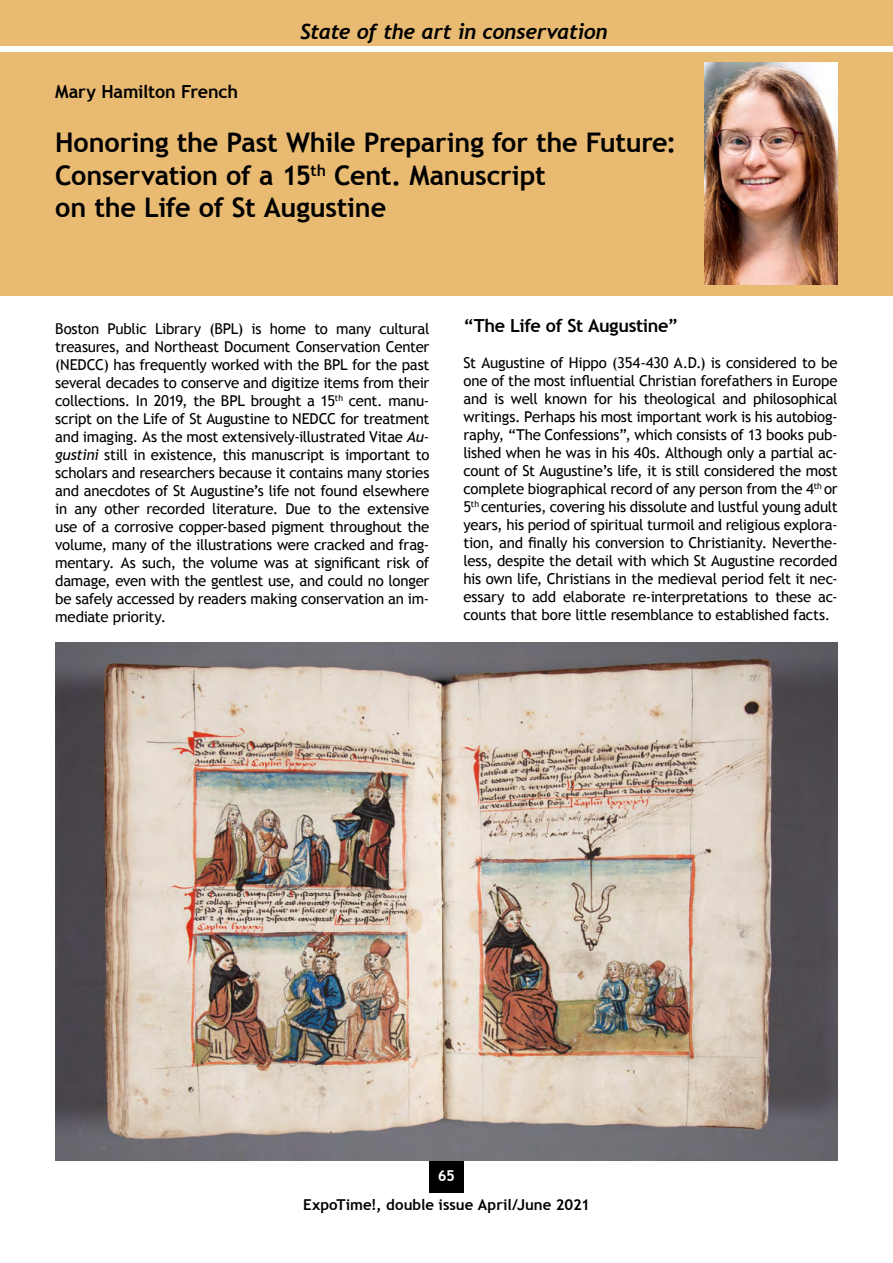
<style>
.page{position:relative;width:893px;height:1263px;background:#fff}
.page>*{position:absolute;margin:0;border:0;box-sizing:border-box;transform-origin:0 0}
.t1{font:700 27px/32.4px "Trebuchet MS";letter-spacing:-.01em;color:#000}
.t2{font:italic 700 21px "Trebuchet";letter-spacing:-.02em;color:#000}
.t3{font:700 18px "Trebuchet MS";letter-spacing:-.015em;color:#000}
.t4{font:15px/18px "Trebuchet MS";letter-spacing:-.015em;color:#000;text-align:justify}
.t5{font:700 15px "Trebuchet MS";color:#000}
.t6{font:700 15px "Trebuchet MS";color:#fff}
.s1{font-style:italic}
</style>
<div class="page">
<div style="left:429px;top:1157px;width:34px;height:36px;background:#000"></div>
<div style="left:0;top:52px;width:893px;height:244px;background:#e8ba72"></div>
<div style="left:0;top:0;width:893px;height:46px;background:#e8ba72"></div>
<img style="left:55px;top:642px;width:783px;height:518px">
<img style="left:704px;top:63px;width:134px;height:222px">
<h2 class="t2" style="left:300px;top:19px;width:309px">State of the art in conservation</h2>
<p class="t3" style="left:55px;top:81px;width:184px">Mary Hamilton French</p>
<h1 class="t1" style="left:55px;top:127px;width:623px">Honoring the Past While Preparing for the Future:<br>Conservation of a 15<sup>th</sup> Cent. Manuscript<br>on the Life of St Augustine</h1>
<p class="t4" style="left:55px;top:320px;width:376px">Boston Public Library (BPL) is home to many cultural treasures, and Northeast Document Conservation Center (NEDCC) has frequently worked with the BPL for the past several decades to conserve and digitize items from their collections. In 2019, the BPL brought a 15<sup>th</sup> cent. manu&shy;script on the Life of St Augustine to NEDCC for treatment and imaging. As the most extensively-illustrated Vitae <span class="s1">Au&shy;gustini</span> still in existence, this manuscript is important to scholars and researchers because it contains many stories and anecdotes of St Augustine’s life not found elsewhere in any other recorded literature. Due to the extensive use of a corrosive copper-based pigment throughout the volume, many of the illustrations were cracked and frag&shy;mentary. As such, the volume was at significant risk of damage, even with the gentlest use, and could no longer be safely accessed by readers making conservation an im&shy;mediate priority.</p>
<p class="t3" style="left:463px;top:315px;width:216px">“The Life of St Augustine”</p>
<p class="t4" style="left:463px;top:354px;width:376px">St Augustine of Hippo (354-430 A.D.) is considered to be one of the most influential Christian forefathers in Europe and is well known for his theological and philosophical writings. Perhaps his most important work is his autobiog&shy;raphy, “The Confessions”, which consists of 13 books pub&shy;lished when he was in his 40s. Although only a partial ac&shy;count of St Augustine’s life, it is still considered the most complete biographical record of any person from the 4<sup>th</sup> or 5<sup>th</sup> centuries, covering his dissolute and lustful young adult years, his period of spiritual turmoil and religious explora&shy;tion, and finally his conversion to Christianity. Neverthe&shy;less, despite the detail with which St Augustine recorded his own life, Christians in the medieval period felt it nec&shy;essary to add elaborate re-interpretations to these ac&shy;counts that bore little resemblance to established facts.</p>
<p class="t6" style="left:438px;top:1166px;width:19px">65</p>
<p class="t5" style="left:303px;top:1195px;width:288px">ExpoTime!, double issue April/June 2021</p>
</div>
